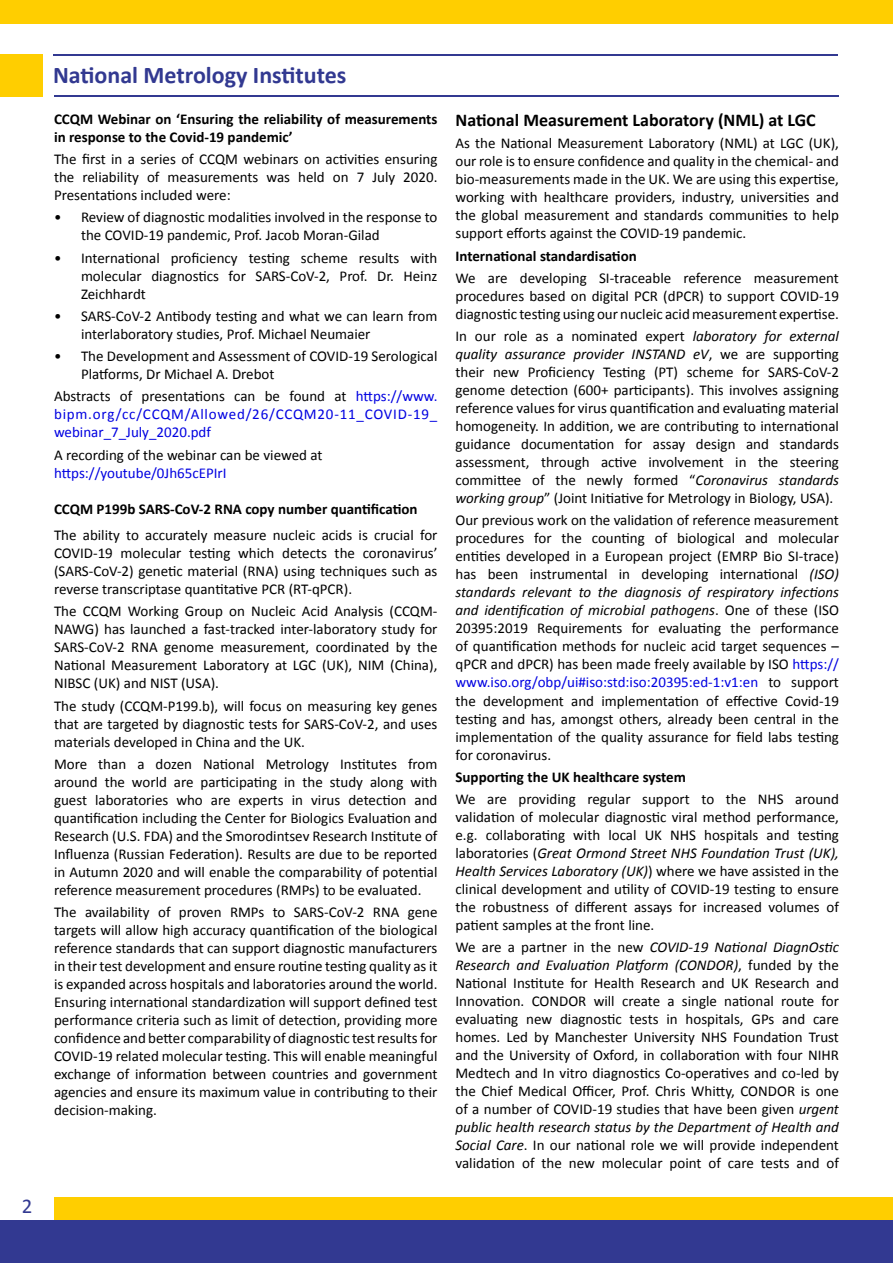
<style>
.page{position:relative;width:893px;height:1263px;background:#fff}
.page>*{position:absolute;margin:0;border:0;box-sizing:border-box;transform-origin:0 0}
.t1{font:700 24px "Calibri";color:#323991}
.t2{font:21px "Calibri";color:#323991}
.t3{font:700 18px "Calibri";color:#000}
.t4{font:15px/18px "Calibri";color:#000;text-align:justify}
.t5{font:700 15px/18px "Calibri";color:#000}
.t6{font:15px/18px "Calibri";color:#0000e1;text-align:justify}
.s1{color:#000}
.s2{font-style:italic}
.s3{color:#0000e1}
</style>
<div class="page">
<div style="left:54px;top:1197px;width:839px;height:24px;background:#ffce00"></div>
<div style="left:0;top:1220px;width:893px;height:43px;background:#323991"></div>
<div style="left:0;top:0;width:893px;height:24px;background:#ffce00"></div>
<div style="left:0;top:54px;width:43px;height:43px;background:#ffce00"></div>
<hr style="left:54px;top:95px;width:785px;height:2px;background:#323991">
<hr style="left:53px;top:54px;width:785px;height:2px;background:#323991">
<h2 class="t2" style="left:22px;top:1192px;width:12px">2</h2>
<h1 class="t1" style="left:53px;top:60px;width:295px">National Metrology Institutes</h1>
<p class="t5" style="left:54px;top:110px;width:385px">CCQM Webinar on ‘Ensuring the reliability of measurements in response to the Covid-19 pandemic’</p>
<p class="t4" style="left:54px;top:150px;width:385px">The first in a series of CCQM webinars on activities ensuring the reliability of measurements was held on 7 July 2020.<br>Presentations included were:</p>
<p class="t4" style="left:81px;top:208px;width:358px;text-indent:-27px">• Review of diagnostic modalities involved in the response to the COVID-19 pandemic, Prof. Jacob Moran-Gilad</p>
<p class="t4" style="left:81px;top:249px;width:358px;text-indent:-27px">• International proficiency testing scheme results with molecular diagnostics for SARS-CoV-2, Prof. Dr. Heinz Zeichhardt</p>
<p class="t4" style="left:81px;top:307px;width:358px;text-indent:-27px">• SARS-CoV-2 Antibody testing and what we can learn from interlaboratory studies, Prof. Michael Neumaier</p>
<p class="t4" style="left:81px;top:347px;width:358px;text-indent:-27px">• The Development and Assessment of COVID-19 Serological<br>Platforms, Dr Michael A. Drebot</p>
<p class="t6" style="left:54px;top:387px;width:385px"><span class="s1">Abstracts of presentations can be found at</span> https://www. bipm.org/cc/CCQM/Allowed/26/CCQM20-11_COVID-19_ webinar_7_July_2020.pdf</p>
<p class="t4" style="left:54px;top:446px;width:270px">A recording of the webinar can be viewed at</p>
<p class="t6" style="left:54px;top:464px;width:174px">https://youtube/0Jh65cEPIrI</p>
<p class="t5" style="left:54px;top:500px;width:365px">CCQM P199b SARS-CoV-2 RNA copy number quantification</p>
<p class="t4" style="left:54px;top:526px;width:385px">The ability to accurately measure nucleic acids is crucial for COVID-19 molecular testing which detects the coronavirus’ (SARS-CoV-2) genetic material (RNA) using techniques such as reverse transcriptase quantitative PCR (RT-qPCR).</p>
<p class="t4" style="left:54px;top:602px;width:385px">The CCQM Working Group on Nucleic Acid Analysis (CCQM-NAWG) has launched a fast-tracked inter-laboratory study for SARS-CoV-2 RNA genome measurement, coordinated by the National Measurement Laboratory at LGC (UK), NIM (China), NIBSC (UK) and NIST (USA).</p>
<p class="t4" style="left:54px;top:697px;width:385px">The study (CCQM-P199.b), will focus on measuring key genes that are targeted by diagnostic tests for SARS-CoV-2, and uses materials developed in China and the UK.</p>
<p class="t4" style="left:54px;top:755px;width:385px">More than a dozen National Metrology Institutes from around the world are participating in the study along with guest laboratories who are experts in virus detection and quantification including the Center for Biologics Evaluation and Research (U.S. FDA) and the Smorodintsev Research Institute of Influenza (Russian Federation). Results are due to be reported in Autumn 2020 and will enable the comparability of potential reference measurement procedures (RMPs) to be evaluated.</p>
<p class="t4" style="left:54px;top:903px;width:385px">The availability of proven RMPs to SARS-CoV-2 RNA gene targets will allow high accuracy quantification of the biological reference standards that can support diagnostic manufacturers in their test development and ensure routine testing quality as it is expanded across hospitals and laboratories around the world.<br>Ensuring international standardization will support defined test performance criteria such as limit of detection, providing more confidence and better comparability of diagnostic test results for COVID-19 related molecular testing. This will enable meaningful exchange of information between countries and government agencies and ensure its maximum value in contributing to their decision-making.</p>
<p class="t3" style="left:455px;top:109px;width:362px">National Measurement Laboratory (NML) at LGC</p>
<p class="t4" style="left:455px;top:135px;width:385px">As the National Measurement Laboratory (NML) at LGC (UK), our role is to ensure confidence and quality in the chemical- and bio-measurements made in the UK. We are using this expertise, working with healthcare providers, industry, universities and the global measurement and standards communities to help support efforts against the COVID-19 pandemic.</p>
<p class="t5" style="left:455px;top:247px;width:183px">International standardisation</p>
<p class="t4" style="left:455px;top:269px;width:385px">We are developing SI-traceable reference measurement procedures based on digital PCR (dPCR) to support COVID-19 diagnostic testing using our nucleic acid measurement expertise.</p>
<p class="t4" style="left:455px;top:327px;width:385px">In our role as a nominated expert <span class="s2">laboratory for external quality assurance provider INSTAND eV</span>, we are supporting their new Proficiency Testing (PT) scheme for SARS-CoV-2 genome detection (600+ participants). This involves assigning reference values for virus quantification and evaluating material homogeneity. In addition, we are contributing to international guidance documentation for assay design and standards assessment, through active involvement in the steering committee of the newly formed “<span class="s2">Coronavirus standards working group</span>” (Joint Initiative for Metrology in Biology, USA).</p>
<p class="t4" style="left:455px;top:511px;width:385px">Our previous work on the validation of reference measurement procedures for the counting of biological and molecular entities developed in a European project (EMRP Bio SI-trace) has been instrumental in developing international <span class="s2">(ISO) standards relevant to the diagnosis of respiratory infections and identification of microbial pathogens</span>. One of these (ISO 20395:2019 Requirements for evaluating the performance of quantification methods for nucleic acid target sequences – qPCR and dPCR) has been made freely available by ISO <span class="s3">https:// www.iso.org/obp/ui#iso:std:iso:20395:ed-1:v1:en</span> to support the development and implementation of effective Covid-19 testing and has, amongst others, already been central in the implementation of the quality assurance for field labs testing for coronavirus.</p>
<p class="t5" style="left:455px;top:768px;width:232px">Supporting the UK healthcare system</p>
<p class="t4" style="left:455px;top:790px;width:385px">We are providing regular support to the NHS around validation of molecular diagnostic viral method performance, e.g. collaborating with local UK NHS hospitals and testing laboratories (<span class="s2">Great Ormond Street NHS Foundation Trust (UK), Health Services Laboratory (UK)</span>) where we have assisted in the clinical development and utility of COVID-19 testing to ensure the robustness of different assays for increased volumes of patient samples at the front line.</p>
<p class="t4" style="left:455px;top:938px;width:385px">We are a partner in the new <span class="s2">COVID-19 National DiagnOstic Research and Evaluation Platform (CONDOR)</span>, funded by the National Institute for Health Research and UK Research and Innovation. CONDOR will create a single national route for evaluating new diagnostic tests in hospitals, GPs and care homes. Led by Manchester University NHS Foundation Trust and the University of Oxford, in collaboration with four NIHR Medtech and In vitro diagnostics Co-operatives and co-led by the Chief Medical Officer, Prof. Chris Whitty, CONDOR is one of a number of COVID-19 studies that have been given <span class="s2">urgent public health research status by the Department of Health and Social Care</span>. In our national role we will provide independent validation of the new molecular point of care tests and of</p>
</div>
